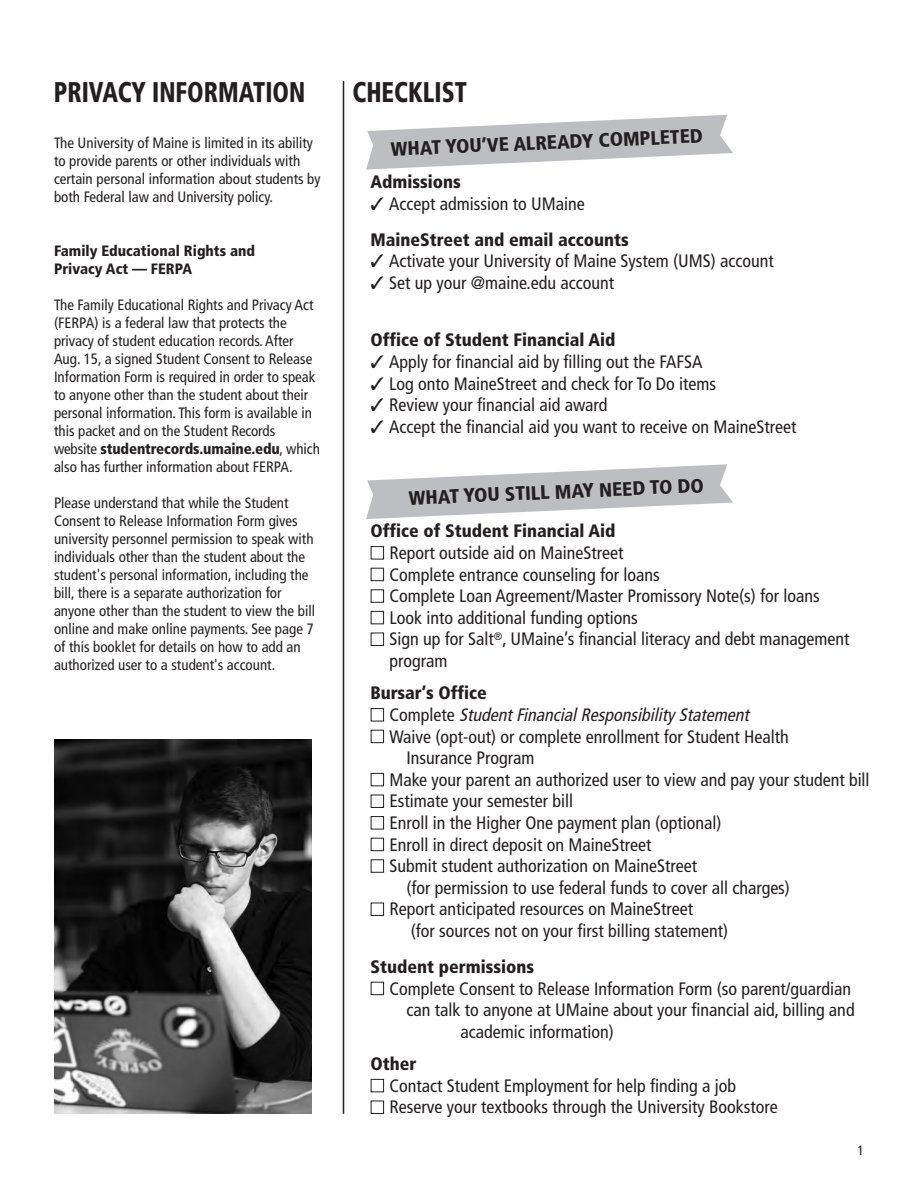
<style>
.page{position:relative;width:918px;height:1188px;background:#fff}
.page>*{position:absolute;margin:0;border:0;box-sizing:border-box;transform-origin:0 0}
.t1{font:900 condensed 28.5px "Frutiger";color:#231f20;scale:.85 1}
.t2{font:900 condensed 19.5px "Frutiger";color:#231f20}
.t3{font:condensed 18px/21.5px "Frutiger";color:#231f20}
.t4{font:900 condensed 18px/35.8px "Frutiger";color:#231f20}
.t5{font:italic condensed 18px "Frutiger";color:#231f20}
.t6{font:condensed 15px/18px "Frutiger";color:#231f20}
.t7{font:900 condensed 15px/18px "Frutiger";color:#231f20}
.t8{font:condensed 13.5px "Frutiger";color:#231f20}
.s1{font-weight:900}
.s2{font-weight:400}
.s3{color:#fff}
.s4{font-style:normal}
</style>
<div class="page">
<svg style="left:366px;top:115px;width:367px;height:55px"></svg>
<svg style="left:366px;top:464px;width:367px;height:55px"></svg>
<hr style="left:343px;top:81px;width:1px;height:1033px;background:#231f20">
<img style="left:54px;top:740px;width:258px;height:374px">
<h1 class="t1" style="left:54px;top:81px;width:297px">PRIVACY INFORMATION</h1>
<p class="t6" style="left:54px;top:135px;width:268px">The University of Maine is limited in its ability to provide parents or other individuals with certain personal information about students by both Federal law and University policy.</p>
<p class="t7" style="left:54px;top:243px;width:203px">Family Educational Rights and<br>Privacy Act — FERPA</p>
<p class="t6" style="left:54px;top:297px;width:267px">The Family Educational Rights and Privacy Act (FERPA) is a federal law that protects the privacy of student education records. After Aug. 15, a signed Student Consent to Release Information Form is required in order to speak to anyone other than the student about their personal information. This form is available in this packet and on the Student Records website <span class="s1">studentrecords.umaine.edu</span>, which also has further information about FERPA.</p>
<p class="t6" style="left:54px;top:495px;width:262px">Please understand that while the Student Consent to Release Information Form gives university personnel permission to speak with individuals other than the student about the student's personal information, including the bill, there is a separate authorization for anyone other than the student to view the bill online and make online payments. See page 7 of this booklet for details on how to add an authorized user to a student's account.</p>
<h1 class="t1" style="left:352px;top:81px;width:136px">CHECKLIST</h1>
<p class="t2" style="left:391px;top:140px;width:314px;rotate:-2deg">WHAT YOU’VE ALREADY COMPLETED</p>
<p class="t4" style="left:370px;top:165px;width:92px">Admissions</p>
<p class="t4" style="left:370px;top:187px;width:260px">✓ <span class="s2">Accept admission to UMaine<br></span>MaineStreet and email accounts</p>
<p class="t3" style="left:370px;top:252px;width:405px">✓ Activate your University of Maine System (UMS) account</p>
<p class="t3" style="left:370px;top:274px;width:245px">✓ Set up your @maine.edu account</p>
<p class="t4" style="left:370px;top:324px;width:247px">Office of Student Financial Aid</p>
<p class="t3" style="left:370px;top:353px;width:334px">✓ Apply for financial aid by filling out the FAFSA</p>
<p class="t3" style="left:370px;top:374px;width:347px">✓ Log onto MaineStreet and check for To Do items</p>
<p class="t3" style="left:370px;top:396px;width:238px">✓ Review your financial aid award</p>
<p class="t3" style="left:370px;top:418px;width:428px">✓ Accept the financial aid you want to receive on MaineStreet</p>
<p class="t2" style="left:409px;top:489px;width:297px;rotate:-2deg">WHAT YOU STILL MAY NEED TO DO</p>
<p class="t4" style="left:370px;top:515px;width:247px">Office of Student Financial Aid</p>
<p class="t3" style="left:370px;top:544px;width:254px"><span class="s3">■</span> Report outside aid on MaineStreet</p>
<p class="t3" style="left:370px;top:565px;width:291px"><span class="s3">■</span> Complete entrance counseling for loans</p>
<p class="t3" style="left:370px;top:587px;width:451px"><span class="s3">■</span> Complete Loan Agreement/Master Promissory Note(s) for loans</p>
<p class="t3" style="left:370px;top:608px;width:269px"><span class="s3">■</span> Look into additional funding options</p>
<p class="t3" style="left:389px;top:630px;width:462px;text-indent:-19px"><span class="s3">■</span> Sign up for Salt<sup>®</sup>, UMaine’s financial literacy and debt management program</p>
<p class="t4" style="left:371px;top:677px;width:118px">Bursar’s Office</p>
<p class="t5" style="left:371px;top:708px;width:383px"><span class="s3">■</span> <span class="s4">C o m p l e t e</span> StudentFinancialResponsibility Statement</p>
<p class="t3" style="left:406px;top:727px;width:384px;text-indent:-36px"><span class="s3">■</span> Waive (opt-out) or complete enrollment for Student Health<br>Insurance Program</p>
<p class="t3" style="left:370px;top:770px;width:501px"><span class="s3">■</span> Make your parent an authorized user to view and pay your student bill</p>
<p class="t3" style="left:370px;top:792px;width:204px"><span class="s3">■</span> Estimate your semester bill</p>
<p class="t3" style="left:370px;top:814px;width:352px"><span class="s3">■</span> Enroll in the Higher One payment plan (optional)</p>
<p class="t3" style="left:370px;top:835px;width:282px"><span class="s3">■</span> Enroll in direct deposit on MaineStreet</p>
<p class="t3" style="left:406px;top:857px;width:385px;text-indent:-36px"><span class="s3">■</span> Submit student authorization on MaineStreet<br>(for permission to use federal funds to cover all charges)</p>
<p class="t3" style="left:411px;top:900px;width:319px;text-indent:-40px"><span class="s3">■</span> Report anticipated resources on MaineStreet<br>(for sources not on your first billing statement)</p>
<p class="t4" style="left:370px;top:950px;width:165px">Student permissions</p>
<p class="t3" style="left:370px;top:979px;width:482px"><span class="s3">■</span> Complete Consent to Release Information Form (so parent/guardian</p>
<p class="t3" style="left:406px;top:1001px;width:450px">can talk to anyone at UMaine about your financial aid, billing and</p>
<p class="t3" style="left:460px;top:1022px;width:155px">academic information)</p>
<p class="t4" style="left:370px;top:1047px;width:48px">Other</p>
<p class="t3" style="left:370px;top:1076px;width:367px"><span class="s3">■</span> Contact Student Employment for help finding a job</p>
<p class="t3" style="left:370px;top:1098px;width:409px"><span class="s3">■</span> Reserve your textbooks through the University Bookstore</p>
<p class="t8" style="left:858px;top:1145px;width:8px">1</p>
</div>
